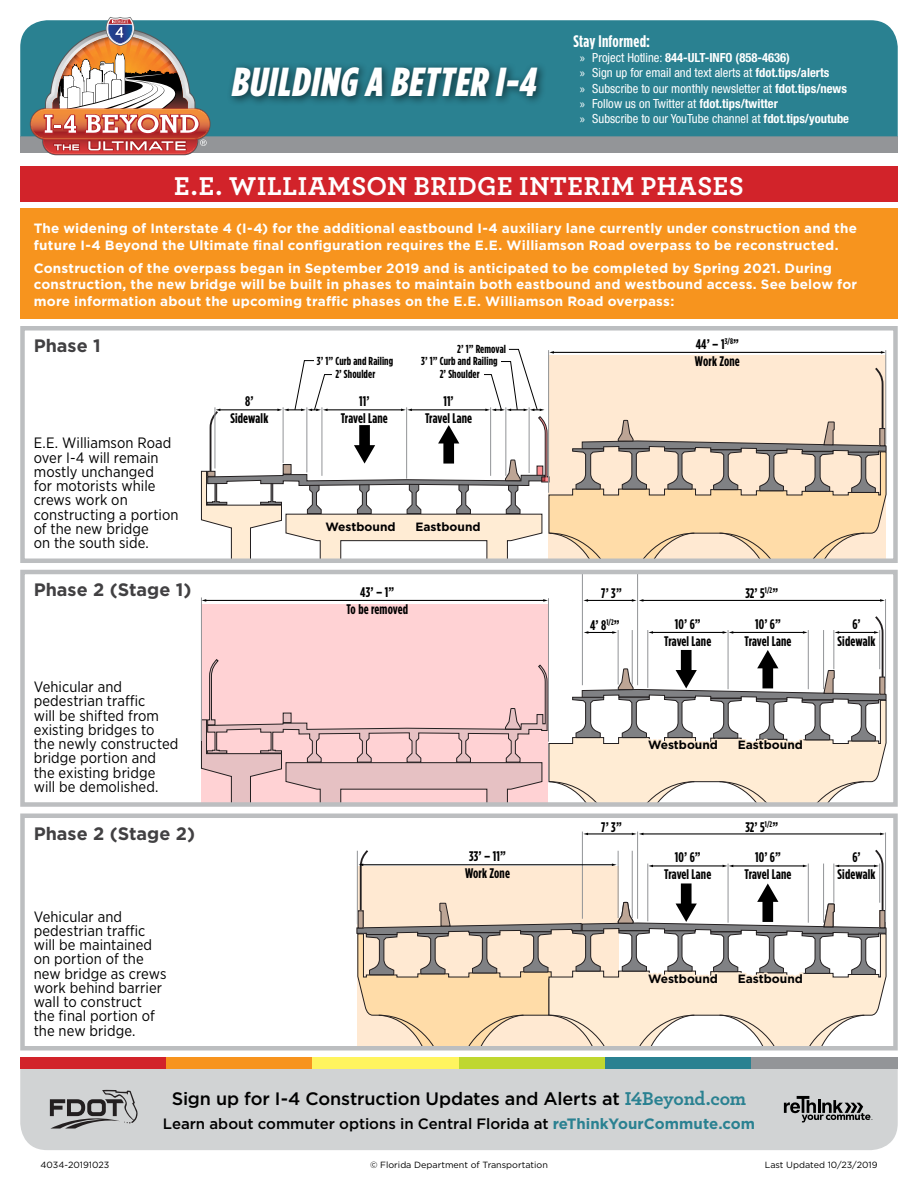
<style>
.page{position:relative;width:918px;height:1188px;background:#fff}
.page>*{position:absolute;margin:0;border:0;box-sizing:border-box;transform-origin:0 0}
.t1{font:italic 900 40.5px "Gotham Condensed";color:#fff}
.Alert_Header{font:700 27px "Archer";letter-spacing:.025em;color:#fff}
.t2{font:500 18px "Gotham";letter-spacing:-.01em;color:#000}
.t3{font:700 18px "Gotham";color:#414042}
.t4{font:700 16.8px "Gotham Condensed";letter-spacing:.015em;color:#fff}
.t5{font:15px/14.2px "Gotham Narrow";letter-spacing:.005em;color:#000}
.t6{font:500 15px "Gotham";color:#000}
.t7{font:700 13.95px/17px "Gotham Condensed";letter-spacing:.01em;color:#000;text-align:center}
.Body{font:700 13.5px/16.5px "Gotham";letter-spacing:.015em;color:#fff}
.t8{font:condensed 12.6px/15px "Helvetica Neue LT Std";color:#fff}
.Body-2{font:700 12px "Gotham";color:#000}
.t9{font:700 11.55px "Gotham Condensed";letter-spacing:.01em;color:#000}
.t10{font:9px "Gotham";color:#000}
.s1{font-family:"Myriad Pro";font-stretch:normal}
.s2{font-weight:700}
.s3{font-family:"Archer";font-weight:700;font-size:19.5px;color:#2a8191}
.s4{font-weight:700;color:#2a8191}
</style>
<div class="page">
<div style="left:20px;top:136px;width:878px;height:17px;background:#939598"></div>
<div style="left:20px;top:20px;width:878px;height:116px;background:#2a8191"></div>
<svg style="left:30px;top:17px;width:181px;height:138px"></svg>
<div style="left:227px;top:61px;width:321px;height:45px;background:#000;opacity:.6"></div>
<div style="left:20px;top:1069px;width:878px;height:81px;background:#d1d3d4"></div>
<svg style="left:784px;top:1096px;width:89px;height:26px;background:#8e8f90"></svg>
<svg style="left:50px;top:1090px;width:88px;height:39px;background:#9c9d9e"></svg>
<div style="left:20px;top:1057px;width:146px;height:12px;background:#d2232a"></div>
<div style="left:166px;top:1057px;width:147px;height:12px;background:#f7941e"></div>
<div style="left:313px;top:1057px;width:146px;height:12px;background:#fff45f"></div>
<div style="left:459px;top:1057px;width:146px;height:12px;background:#bfd730"></div>
<div style="left:605px;top:1057px;width:147px;height:12px;background:#2a8191"></div>
<div style="left:752px;top:1057px;width:146px;height:12px;background:#939598"></div>
<div style="left:20px;top:167px;width:878px;height:35px;background:#d2232a"></div>
<div style="left:20px;top:209px;width:878px;height:110px;background:#f7941e"></div>
<hr style="left:643px;top:833px;width:238px;height:1px;background:#000">
<hr style="left:587px;top:833px;width:46px;height:1px;background:#000">
<svg style="left:632px;top:833px;width:11px;height:2px"></svg>
<hr style="left:885px;top:833px;width:1px;height:89px;background:#929497">
<hr style="left:637px;top:832px;width:1px;height:87px;background:#929497">
<hr style="left:582px;top:832px;width:1px;height:87px;background:#929497">
<div style="left:20px;top:814px;width:878px;height:237px;border:4px solid #bcbec0"></div>
<div style="left:201px;top:604px;width:347px;height:201px;background:#ffd2d4"></div>
<hr style="left:643px;top:600px;width:238px;height:1px;background:#000">
<hr style="left:587px;top:600px;width:46px;height:1px;background:#000">
<svg style="left:632px;top:599px;width:11px;height:3px"></svg>
<hr style="left:885px;top:599px;width:1px;height:90px;background:#929497">
<hr style="left:637px;top:572px;width:1px;height:113px;background:#929497">
<hr style="left:582px;top:572px;width:1px;height:113px;background:#929497">
<hr style="left:548px;top:598px;width:1px;height:144px;background:#929497">
<hr style="left:201px;top:597px;width:1px;height:144px;background:#929497">
<hr style="left:205px;top:600px;width:339px;height:1px;background:#000">
<div style="left:20px;top:570px;width:878px;height:237px;border:4px solid #bcbec0"></div>
<div style="left:20px;top:326px;width:878px;height:237px;border:4px solid #bcbec0"></div>
<svg style="left:201px;top:349px;width:686px;height:212px"></svg>
<svg style="left:356px;top:848px;width:531px;height:200px"></svg>
<svg style="left:201px;top:614px;width:686px;height:191px"></svg>
<h1 class="t1" style="left:231px;top:58px;width:314px">BUILDING A BETTER I-4</h1>
<p class="t4" style="left:573px;top:32px;width:78px">Stay Informed:</p>
<p class="t8" style="left:580px;top:50px;width:271px"><span class="s1">»</span> Project Hotline: <span class="s2">844-ULT-INFO (858-4636)<br></span><span class="s1">»</span> Sign up for email and text alerts at <span class="s2">fdot.tips/alerts<br></span><span class="s1">»</span> Subscribe to our monthly newsletter at <span class="s2">fdot.tips/news </span><span class="s1">»</span> Follow us on Twitter at <span class="s2">fdot.tips/twitter<br></span><span class="s1">»</span> Subscribe to our YouTube channel at <span class="s2">fdot.tips/youtube</span></p>
<p class="Alert_Header" style="left:174px;top:165px;width:571px">E.E. WILLIAMSON BRIDGE INTERIM PHASES</p>
<p class="Body" style="left:34px;top:220px;width:825px">The widening of Interstate 4 (I-4) for the additional eastbound I-4 auxiliary lane currently under construction and the future I-4 Beyond the Ultimate final configuration requires the E.E. Williamson Road overpass to be reconstructed.</p>
<p class="Body" style="left:34px;top:260px;width:825px">Construction of the overpass began in September 2019 and is anticipated to be completed by Spring 2021. During construction, the new bridge will be built in phases to maintain both eastbound and westbound access. See below for more information about the upcoming traffic phases on the E.E. Williamson Road overpass:</p>
<p class="t3" style="left:34px;top:334px;width:68px">Phase 1</p>
<p class="t9" style="left:457px;top:342px;width:50px">2’ 1” Removal</p>
<p class="t5" style="left:34px;top:436px;width:146px">E.E. Williamson Road over I-4 will remain mostly unchanged<br>for motorists while crews work on constructing a portion of the new bridge<br>on the south side.</p>
<p class="t3" style="left:34px;top:578px;width:159px">Phase 2 (Stage 1)</p>
<p class="t5" style="left:34px;top:679px;width:146px">Vehicular and pedestrian traffic<br>will be shifted from existing bridges to the newly constructed bridge portion and the existing bridge will be demolished.</p>
<p class="t3" style="left:34px;top:822px;width:163px">Phase 2 (Stage 2)</p>
<p class="t5" style="left:34px;top:909px;width:134px">Vehicular and pedestrian traffic will be maintained on portion of the new bridge as crews work behind barrier wall to construct the final portion of the new bridge.</p>
<p class="t7" style="left:230px;top:393px;width:39px">8’<br>Sidewalk</p>
<p class="t9" style="left:317px;top:354px;width:78px">3’ 1” Curb and Railing</p>
<p class="t9" style="left:421px;top:354px;width:78px">3’ 1” Curb and Railing</p>
<p class="t9" style="left:335px;top:367px;width:41px">2’ Shoulder</p>
<p class="t9" style="left:440px;top:367px;width:41px">2’ Shoulder</p>
<p class="t7" style="left:341px;top:393px;width:48px">11’<br>Travel Lane</p>
<p class="t7" style="left:425px;top:393px;width:48px">11’<br>Travel Lane</p>
<p class="Body-2" style="left:326px;top:519px;width:72px">Westbound</p>
<p class="Body-2" style="left:415px;top:519px;width:67px">Eastbound</p>
<p class="t7" style="left:347px;top:583px;width:63px">43’ – 1”<br>To be removed</p>
<p class="t7" style="left:465px;top:848px;width:46px;text-align:left">33’ – 11”<br>Work Zone</p>
<p class="t7" style="left:695px;top:335px;width:46px;text-align:left">44’ – 1<sup>3/8</sup>”<br>Work Zone</p>
<p class="t7" style="left:745px;top:585px;width:34px">32’ 5<sup>1/2</sup>”</p>
<p class="t7" style="left:601px;top:585px;width:22px">7’ 3”</p>
<p class="t7" style="left:590px;top:616px;width:31px">4’ 8<sup>1/2</sup>”</p>
<p class="t7" style="left:664px;top:615px;width:48px">10’ 6”<br>Travel Lane</p>
<p class="t7" style="left:838px;top:615px;width:39px">6’<br>Sidewalk</p>
<p class="t7" style="left:745px;top:615px;width:48px">10’ 6”<br>Travel Lane</p>
<p class="Body-2" style="left:648px;top:737px;width:72px">Westbound</p>
<p class="Body-2" style="left:738px;top:737px;width:67px">Eastbound</p>
<p class="t7" style="left:601px;top:818px;width:22px">7’ 3”</p>
<p class="t7" style="left:745px;top:818px;width:34px">32’ 5<sup>1/2</sup>”</p>
<p class="t7" style="left:664px;top:849px;width:48px">10’ 6”<br>Travel Lane</p>
<p class="t7" style="left:838px;top:849px;width:39px">6’<br>Sidewalk</p>
<p class="t7" style="left:745px;top:849px;width:48px">10’ 6”<br>Travel Lane</p>
<p class="Body-2" style="left:648px;top:970px;width:72px">Westbound</p>
<p class="Body-2" style="left:738px;top:970px;width:67px">Eastbound</p>
<h3 class="t2" style="left:172px;top:1087px;width:576px">Sign up for I-4 Construction Updates and Alerts at <span class="s3">I4Beyond.com</span></h3>
<p class="t6" style="left:163px;top:1114px;width:594px">Learn about commuter options in Central Florida at <span class="s4">reThinkYourCommute.com</span></p>
<p class="t10" style="left:40px;top:1159px;width:70px">4034-20191023</p>
<p class="t10" style="left:370px;top:1159px;width:179px">© Florida Department of Transportation</p>
<p class="t10" style="left:765px;top:1159px;width:114px">Last Updated 10/23/2019</p>
</div>
